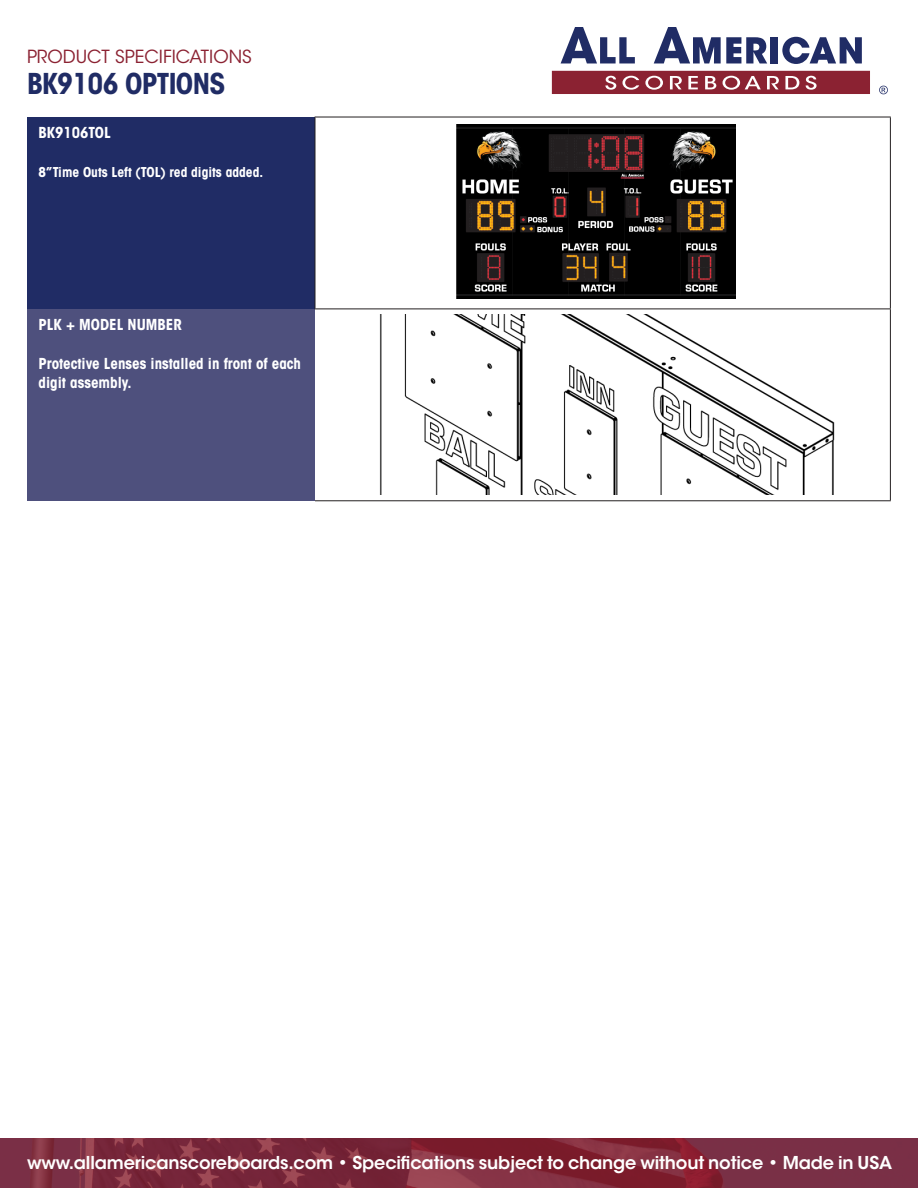
<style>
.page{position:relative;width:918px;height:1188px;background:#fff}
.page>*{position:absolute;margin:0;border:0;box-sizing:border-box;transform-origin:0 0}
.t1{font:700 condensed 28.5px "ITC Avant Garde Std";letter-spacing:-.025em;color:#202c65}
.t2{font:18px "ITC Avant Garde Std";color:#8b2232}
.t3{font:600 17.7px "ITC Avant Garde Std";letter-spacing:-.01em;color:#fff}
.t4{font:700 condensed 15px/19.5px "ITC Avant Garde Std";color:#fff}
.t5{font:700 condensed 13.5px "ITC Avant Garde Std";color:#fff}
</style>
<div class="page">
<svg style="left:561px;top:27px;width:74px;height:36px"></svg>
<svg style="left:654px;top:27px;width:113px;height:36px"></svg>
<div style="left:771px;top:37px;width:7px;height:26px;background:#202c65"></div>
<svg style="left:782px;top:37px;width:80px;height:27px"></svg>
<svg style="left:552px;top:71px;width:336px;height:23px"></svg>
<img style="left:0;top:1138px;width:918px;height:50px">
<div style="left:27px;top:117px;width:288px;height:192px;background:#202c65"></div>
<div style="left:27px;top:309px;width:288px;height:192px;background:#4e507d"></div>
<hr style="left:315px;top:117px;width:576px;height:1px;background:#231f20">
<hr style="left:315px;top:117px;width:1px;height:192px;background:#231f20">
<hr style="left:890px;top:117px;width:1px;height:192px;background:#231f20">
<hr style="left:315px;top:309px;width:576px;height:1px;background:#231f20">
<hr style="left:890px;top:309px;width:1px;height:191px;background:#231f20">
<hr style="left:315px;top:500px;width:576px;height:1px;background:#231f20">
<img style="left:457px;top:124px;width:278px;height:174px">
<img style="left:379px;top:315px;width:456px;height:180px">
<p class="t2" style="left:27px;top:45px;width:226px">PRODUCT SPECIFICATIONS</p>
<p class="t1" style="left:27px;top:65px;width:200px">BK9106 OPTIONS</p>
<p class="t4" style="left:39px;top:123px;width:74px">BK9106TOL</p>
<p class="t5" style="left:39px;top:164px;width:226px">8” Time Outs Left (TOL) red digits added.</p>
<p class="t4" style="left:39px;top:315px;width:145px">PLK + MODEL NUMBER</p>
<p class="t4" style="left:39px;top:354px;width:264px">Protective Lenses installed in front of each digit assembly.</p>
<p class="t3" style="left:27px;top:1151px;width:867px">www.allamericanscoreboards.com • Specifications subject to change without notice • Made in USA</p>
</div>
